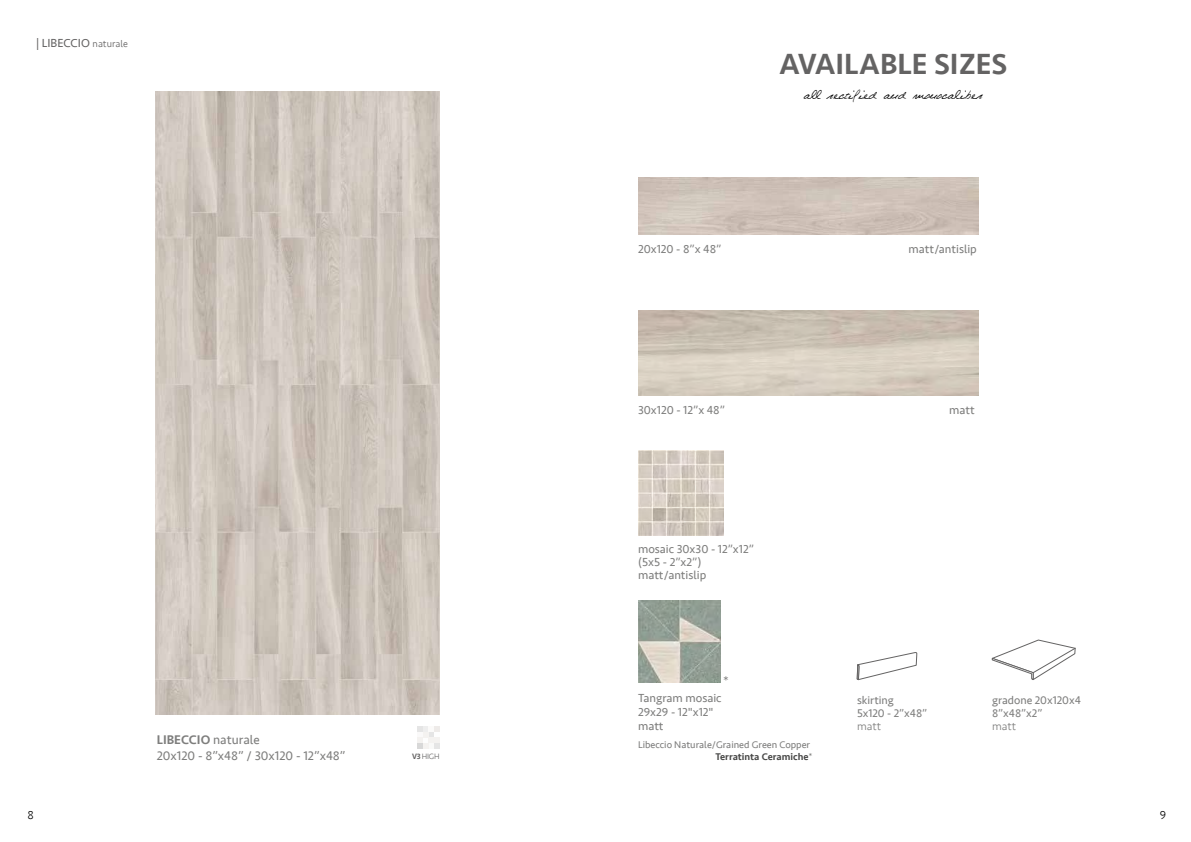
<style>
.page{position:relative;width:1191px;height:842px;background:#fff}
.page>*{position:absolute;margin:0;border:0;box-sizing:border-box;transform-origin:0 0}
.t1{font:500 30px "Seravek";color:#646363}
.t2{font:16px "Celine Dion Handwriting";color:#000}
.t3{font:14px "Seravek";color:#7e7e7d}
.t4{font:12.9px/16px "Seravek";color:#7e7e7d}
.t5{font:12px/13px "Seravek";color:#7e7e7d}
.t6{font:12px "Seravek";color:#646363}
.t7{font:300 12px "Seravek";color:#000}
.t8{font:11.5px/13px "Seravek";color:#7e7e7d}
.t9{font:300 11.5px "Seravek";color:#7e7e7d}
.t10{font:10px/12px "Seravek";color:#7e7e7d;text-align:right}
.t11{font:300 8px "Seravek";color:#646363}
.s1{font-weight:300;font-size:10px}
.s2{font-weight:500}
.s3{font-weight:500;color:#4a4a49}
</style>
<div class="page">
<img style="left:638px;top:600px;width:82px;height:82px">
<img style="left:638px;top:450px;width:85px;height:85px">
<svg style="left:857px;top:652px;width:60px;height:28px"></svg>
<svg style="left:991px;top:640px;width:84px;height:40px"></svg>
<img style="left:156px;top:91px;width:283px;height:624px">
<svg style="left:418px;top:727px;width:21px;height:21px"></svg>
<p class="t6" style="left:36px;top:34px;width:93px">| LIBECCIO <span class="s1">naturale</span></p>
<p class="t7" style="left:28px;top:808px;width:8px">8</p>
<p class="t4" style="left:157px;top:731px;width:190px"><span class="s2">LIBECCIO</span> naturale<br>20x120 - 8”x48” / 30x120 - 12”x48”</p>
<p class="t11" style="left:412px;top:751px;width:29px"><span class="s2">V3</span> HIGH</p>
<h1 class="t1" style="left:779px;top:46px;width:229px">AVAILABLE SIZES</h1>
<h2 class="t2" style="left:804px;top:84px;width:180px">all rectified and monocaliber</h2>
<p class="t5" style="left:638px;top:243px;width:85px">20x120 - 8”x 48”</p>
<p class="t5" style="left:908px;top:243px;width:70px">matt/antislip</p>
<p class="t5" style="left:638px;top:404px;width:88px">30x120 - 12”x 48”</p>
<p class="t5" style="left:949px;top:404px;width:27px">matt</p>
<p class="t5" style="left:638px;top:542px;width:117px">mosaic 30x30 - 12”x12” (5x5 - 2”x2”) matt/antislip</p>
<p class="t3" style="left:723px;top:670px;width:7px">*</p>
<p class="t5" style="left:638px;top:691px;width:85px;line-height:14px">Tangram mosaic<br>29x29 - 12"x12" matt</p>
<p class="t10" style="left:638px;top:738px;width:176px">Libeccio Naturale/Grained Green Copper<br><span class="s3">Terratinta Ceramiche</span>*</p>
<p class="t8" style="left:857px;top:694px;width:72px">skirting<br>5x120 - 2”x48”</p>
<p class="t9" style="left:857px;top:719px;width:26px">matt</p>
<p class="t8" style="left:992px;top:694px;width:90px">gradone 20x120x4<br>8”x48”x2”</p>
<p class="t9" style="left:992px;top:719px;width:26px">matt</p>
<p class="t7" style="left:1159px;top:808px;width:8px">9</p>
</div>
